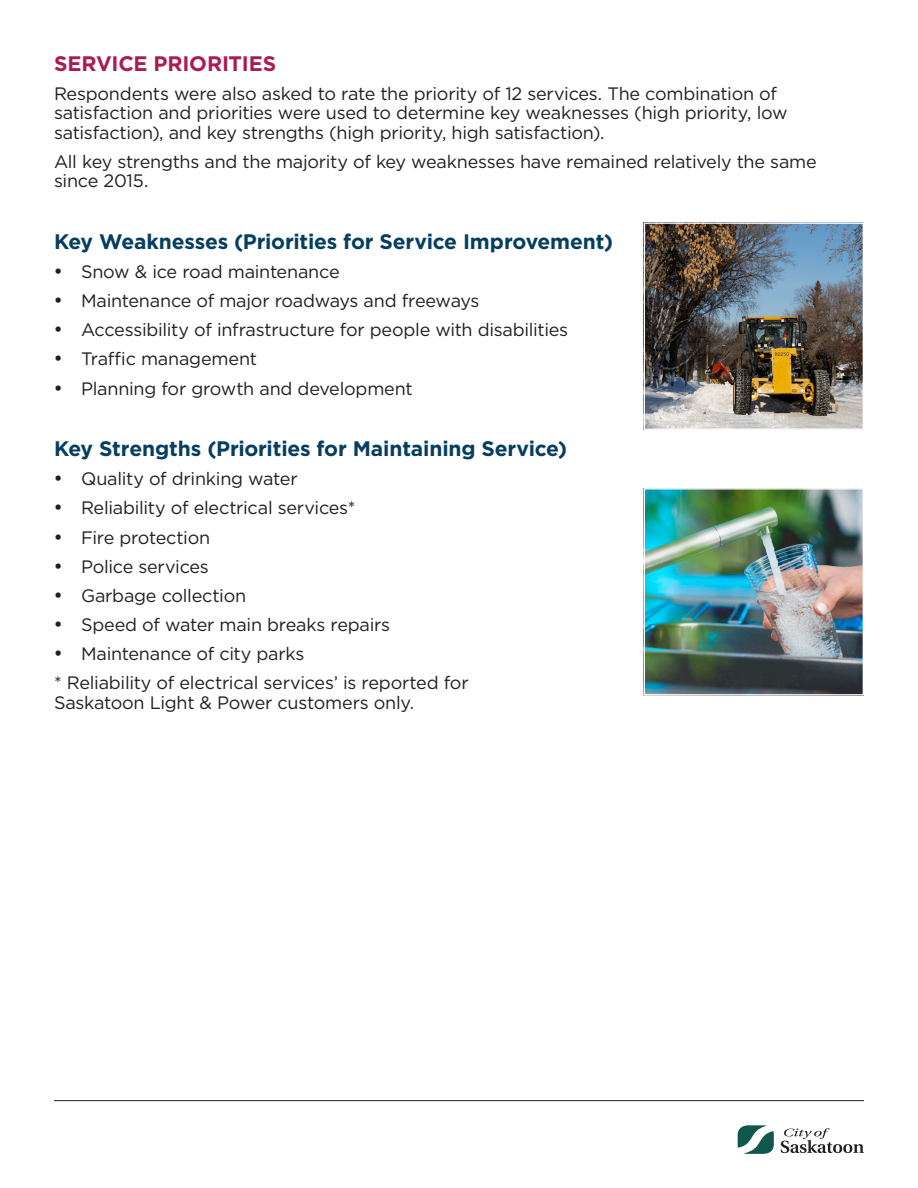
<style>
.page{position:relative;width:918px;height:1188px;background:#fff}
.page>*{position:absolute;margin:0;border:0;box-sizing:border-box;transform-origin:0 0}
.t1{font:700 21px "Gotham";letter-spacing:-.01em;color:#053e5f}
.t2{font:700 21px "Gotham";letter-spacing:-.005em;color:#a91d54}
.t3{font:18px/19.4px "Gotham";letter-spacing:-.015em;color:#231f20}
</style>
<div class="page">
<svg style="left:738px;top:1125px;width:36px;height:29px"></svg>
<svg style="left:781px;top:1128px;width:83px;height:25px"></svg>
<hr style="left:54px;top:1100px;width:810px;height:1px;background:#231f20">
<img style="left:646px;top:224px;width:216px;height:204px">
<div style="left:644px;top:222px;width:220px;height:208px;border:1px solid #fff"></div>
<img style="left:646px;top:490px;width:216px;height:204px">
<div style="left:644px;top:488px;width:220px;height:208px;border:1px solid #fff"></div>
<p class="t2" style="left:54px;top:49px;width:224px">SERVICE PRIORITIES</p>
<p class="t3" style="left:54px;top:84px;width:735px">Respondents were also asked to rate the priority of 12 services. The combination of satisfaction and priorities were used to determine key weaknesses (high priority, low satisfaction), and key strengths (high priority, high satisfaction).</p>
<p class="t3" style="left:54px;top:151px;width:764px">All key strengths and the majority of key weaknesses have remained relatively the same since 2015.</p>
<p class="t1" style="left:54px;top:228px;width:561px">Key Weaknesses (Priorities for Service Improvement)</p>
<p class="t3" style="left:54px;top:262px;width:287px">• Snow &amp; ice road maintenance</p>
<p class="t3" style="left:54px;top:291px;width:427px">• Maintenance of major roadways and freeways</p>
<p class="t3" style="left:54px;top:320px;width:516px">• Accessibility of infrastructure for people with disabilities</p>
<p class="t3" style="left:54px;top:349px;width:205px">• Traffic management</p>
<p class="t3" style="left:54px;top:378px;width:360px">• Planning for growth and development</p>
<p class="t1" style="left:54px;top:435px;width:515px">Key Strengths (Priorities for Maintaining Service)</p>
<p class="t3" style="left:54px;top:469px;width:245px">• Quality of drinking water</p>
<p class="t3" style="left:54px;top:498px;width:303px">• Reliability of electrical services*</p>
<p class="t3" style="left:54px;top:527px;width:158px">• Fire protection</p>
<p class="t3" style="left:54px;top:556px;width:156px">• Police services</p>
<p class="t3" style="left:54px;top:585px;width:194px">• Garbage collection</p>
<p class="t3" style="left:54px;top:615px;width:338px">• Speed of water main breaks repairs</p>
<p class="t3" style="left:54px;top:644px;width:252px">• Maintenance of city parks</p>
<p class="t3" style="left:54px;top:673px;width:416px">* Reliability of electrical services’ is reported for<br>Saskatoon Light &amp; Power customers only.</p>
</div>
